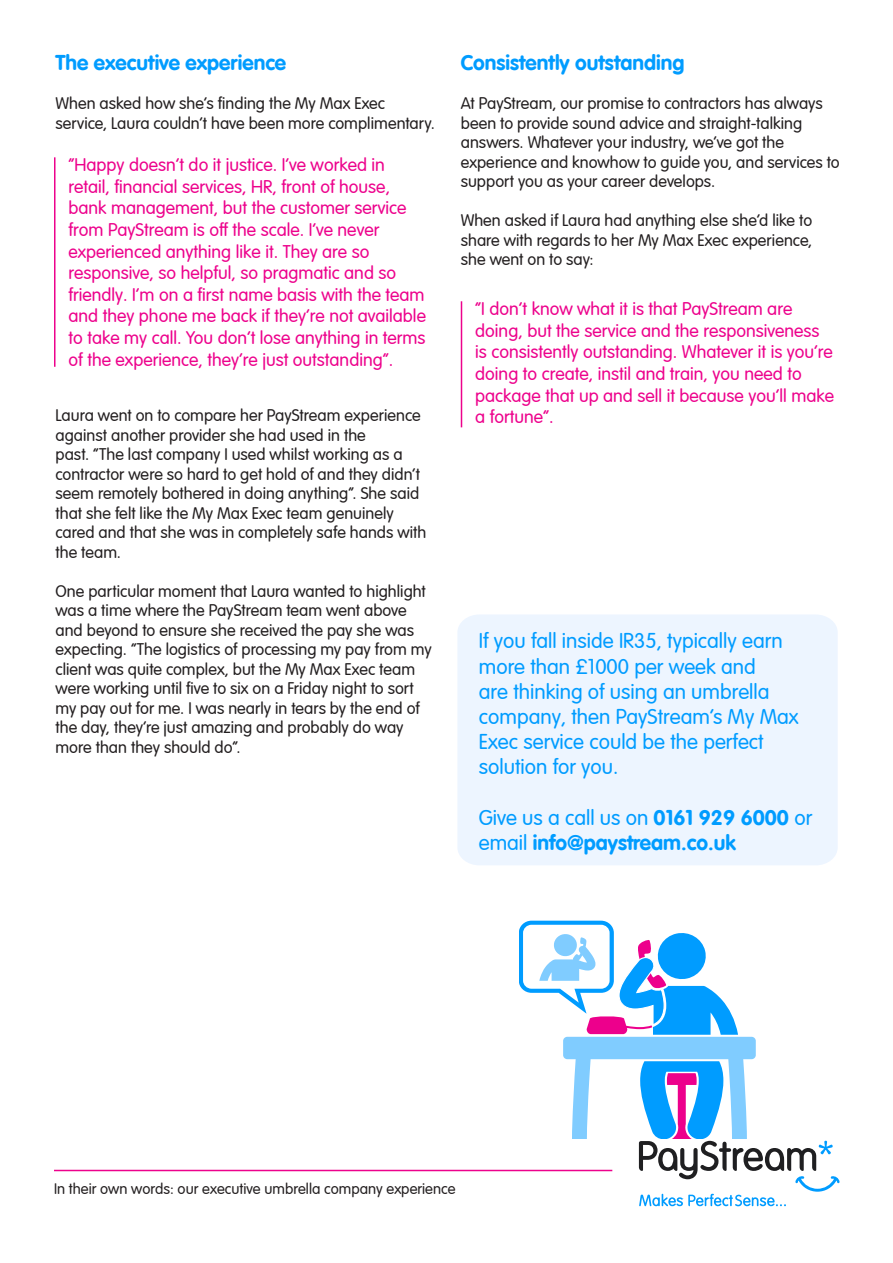
<style>
.page{position:relative;width:893px;height:1263px;background:#fff}
.page>*{position:absolute;margin:0;border:0;box-sizing:border-box;transform-origin:0 0}
.t1{font:300 21px/25.2px "VAG Rounded LT Com";color:#009cff}
.t2{font:700 21px/25.2px "VAG Rounded LT Com";color:#009cff}
.t3{font:300 18px/21.6px "VAG Rounded LT Com";color:#ed028c}
.t4{font:300 16.5px/19.5px "VAG Rounded LT Com";color:#231f20}
.t5{font:300 15px "VAG Rounded LT Com";color:#231f20}
.s1{font-weight:300}
</style>
<div class="page">
<hr style="left:54px;top:1170px;width:558px;height:1px;background:#ed028c">
<svg style="left:520px;top:921px;width:320px;height:285px"></svg>
<div style="left:457px;top:615px;width:381px;height:250px;background:#edf5ff"></div>
<hr style="left:54px;top:157px;width:2px;height:210px;background:#ed028c">
<hr style="left:461px;top:301px;width:1px;height:126px;background:#ed028c">
<p class="t2" style="left:56px;top:50px;width:232px">The executive experience</p>
<p class="t4" style="left:56px;top:94px;width:381px">When asked how she’s finding the My Max Exec service, Laura couldn’t have been more complimentary.</p>
<p class="t3" style="left:69px;top:155px;width:359px">“Happy doesn’t do it justice. I’ve worked in retail, financial services, HR, front of house, bank management, but the customer service from PayStream is off the scale. I’ve never experienced anything like it. They are so responsive, so helpful, so pragmatic and so friendly. I’m on a first name basis with the team and they phone me back if they’re not available to take my call. You don’t lose anything in terms of the experience, they’re just outstanding”.</p>
<p class="t4" style="left:56px;top:406px;width:372px">Laura went on to compare her PayStream experience against another provider she had used in the<br>past. “The last company I used whilst working as a contractor were so hard to get hold of and they didn’t seem remotely bothered in doing anything”. She said that she felt like the My Max Exec team genuinely cared and that she was in completely safe hands with the team.</p>
<p class="t4" style="left:56px;top:582px;width:378px">One particular moment that Laura wanted to highlight was a time where the PayStream team went above and beyond to ensure she received the pay she was expecting. “The logistics of processing my pay from my client was quite complex, but the My Max Exec team were working until five to six on a Friday night to sort my pay out for me. I was nearly in tears by the end of the day, they’re just amazing and probably do way more than they should do”.</p>
<p class="t2" style="left:461px;top:50px;width:225px">Consistently outstanding</p>
<p class="t4" style="left:461px;top:94px;width:380px">At PayStream, our promise to contractors has always been to provide sound advice and straight-talking answers. Whatever your industry, we’ve got the experience and knowhow to guide you, and services to support you as your career develops.</p>
<p class="t4" style="left:461px;top:211px;width:353px;text-align:justify">When asked if Laura had anything else she’d like to share with regards to her My Max Exec experience, she went on to say:</p>
<p class="t3" style="left:475px;top:299px;width:360px">“I don’t know what it is that PayStream are doing, but the service and the responsiveness is consistently outstanding. Whatever it is you’re doing to create, instil and train, you need to package that up and sell it because you’ll make a fortune”.</p>
<p class="t1" style="left:479px;top:629px;width:321px">If you fall inside IR35, typically earn more than £1000 per week and<br>are thinking of using an umbrella company, then PayStream’s My Max<br>Exec service could be the perfect solution for you.</p>
<p class="t2" style="left:479px;top:805px;width:335px"><span class="s1">Give us a call us on</span> 0161 929 6000 <span class="s1">or email</span> info@paystream.co.uk</p>
<p class="t5" style="left:54px;top:1180px;width:403px">In their own words: our executive umbrella company experience</p>
</div>
